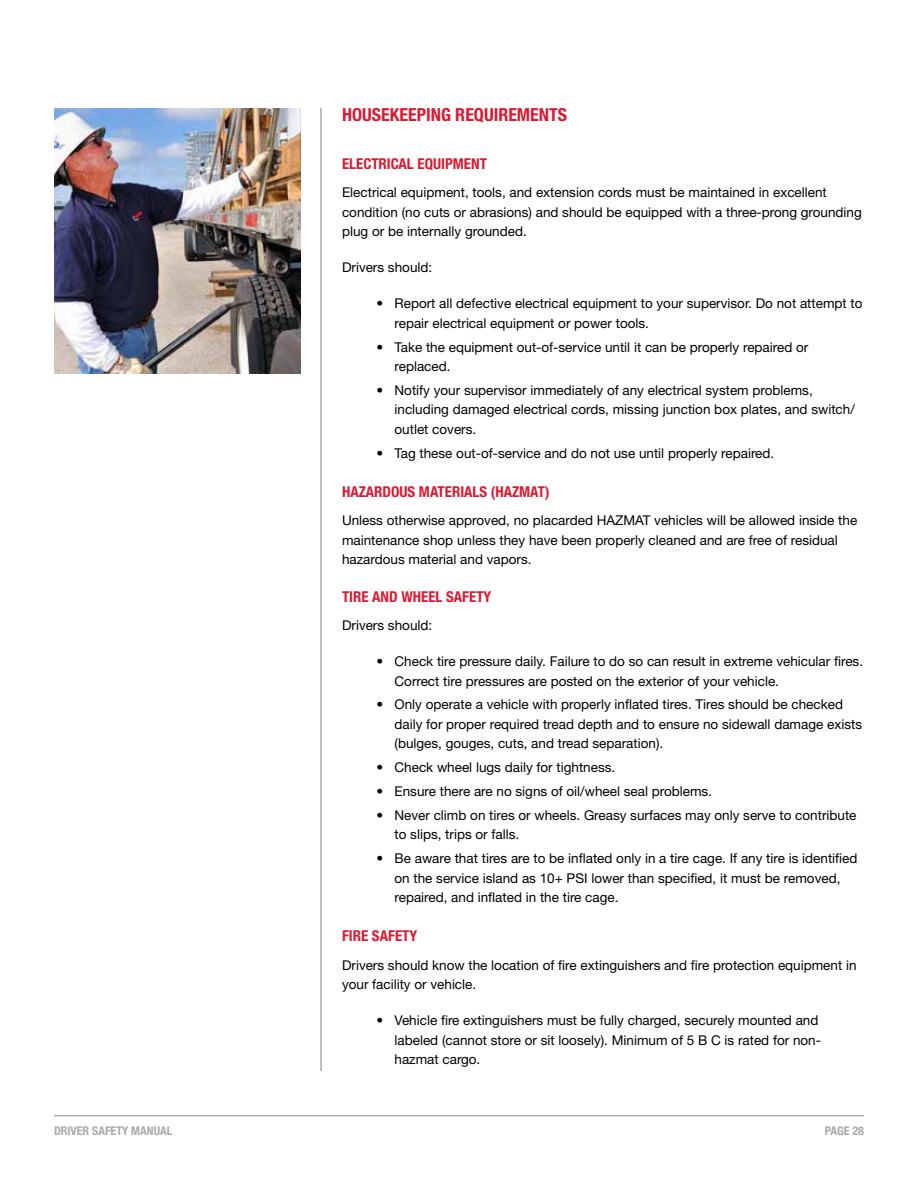
<style>
.page{position:relative;width:918px;height:1188px;background:#fff}
.page>*{position:absolute;margin:0;border:0;box-sizing:border-box;transform-origin:0 0}
.t1{font:700 condensed 18px "Helvetica Neue LT Pro";color:#da1a32}
.t2{font:700 condensed 15px "Helvetica Neue LT Pro";color:#da1a32}
.t3{font:13.5px/19.5px "Helvetica Neue LT Pro";color:#000}
.t4{font:700 condensed 12px "Helvetica Neue LT Std";color:#a7a9ac}
</style>
<div class="page">
<hr style="left:54px;top:1115px;width:810px;height:1px;background:#a7a9ac">
<hr style="left:320px;top:108px;width:2px;height:963px;background:#a7a9ac">
<img style="left:54px;top:108px;width:246px;height:266px">
<h4 class="t1" style="left:342px;top:104px;width:227px">HOUSEKEEPING REQUIREMENTS</h4>
<p class="t2" style="left:342px;top:155px;width:146px">ELECTRICAL EQUIPMENT</p>
<p class="t3" style="left:342px;top:182px;width:521px">Electrical equipment, tools, and extension cords must be maintained in excellent condition (no cuts or abrasions) and should be equipped with a three-prong grounding plug or be internally grounded.</p>
<p class="t3" style="left:342px;top:257px;width:92px">Drivers should:</p>
<p class="t3" style="left:395px;top:293px;width:470px;text-indent:-18px">• Report all defective electrical equipment to your supervisor. Do not attempt to repair electrical equipment or power tools.</p>
<p class="t3" style="left:395px;top:337px;width:415px;text-indent:-18px">• Take the equipment out-of-service until it can be properly repaired or replaced.</p>
<p class="t3" style="left:395px;top:380px;width:462px;text-indent:-18px">• Notify your supervisor immediately of any electrical system problems, including damaged electrical cords, missing junction box plates, and switch/ outlet covers.</p>
<p class="t3" style="left:377px;top:443px;width:399px">• Tag these out-of-service and do not use until properly repaired.</p>
<p class="t2" style="left:342px;top:482px;width:209px">HAZARDOUS MATERIALS (HAZMAT)</p>
<p class="t3" style="left:342px;top:510px;width:517px">Unless otherwise approved, no placarded HAZMAT vehicles will be allowed inside the maintenance shop unless they have been properly cleaned and are free of residual hazardous material and vapors.</p>
<p class="t2" style="left:342px;top:587px;width:151px">TIRE AND WHEEL SAFETY</p>
<p class="t3" style="left:342px;top:615px;width:92px">Drivers should:</p>
<p class="t3" style="left:395px;top:651px;width:470px;text-indent:-18px">• Check tire pressure daily. Failure to do so can result in extreme vehicular fres.<br>Correct tire pressures are posted on the exterior of your vehicle.</p>
<p class="t3" style="left:395px;top:695px;width:469px;text-indent:-18px">• Only operate a vehicle with properly infated tires. Tires should be checked daily for proper required tread depth and to ensure no sidewall damage exists (bulges, gouges, cuts, and tread separation).</p>
<p class="t3" style="left:377px;top:757px;width:240px">• Check wheel lugs daily for tightness.</p>
<p class="t3" style="left:377px;top:781px;width:337px">• Ensure there are no signs of oil/wheel seal problems.</p>
<p class="t3" style="left:395px;top:805px;width:464px;text-indent:-18px">• Never climb on tires or wheels. Greasy surfaces may only serve to contribute to slips, trips or falls.</p>
<p class="t3" style="left:395px;top:848px;width:465px;text-indent:-18px">• Be aware that tires are to be infated only in a tire cage. If any tire is identifed on the service island as 10+ PSI lower than specifed, it must be removed, repaired, and infated in the tire cage.</p>
<p class="t2" style="left:342px;top:927px;width:77px">FIRE SAFETY</p>
<p class="t3" style="left:342px;top:955px;width:516px">Drivers should know the location of fre extinguishers and fre protection equipment in your facility or vehicle.</p>
<p class="t3" style="left:395px;top:1010px;width:428px;text-indent:-18px">• Vehicle fre extinguishers must be fully charged, securely mounted and labeled (cannot store or sit loosely). Minimum of 5 B C is rated for non&shy;hazmat cargo.</p>
<p class="t4" style="left:54px;top:1123px;width:120px">DRIVER SAFETY MANUAL</p>
<p class="t4" style="left:825px;top:1123px;width:41px">PAGE 28</p>
</div>
